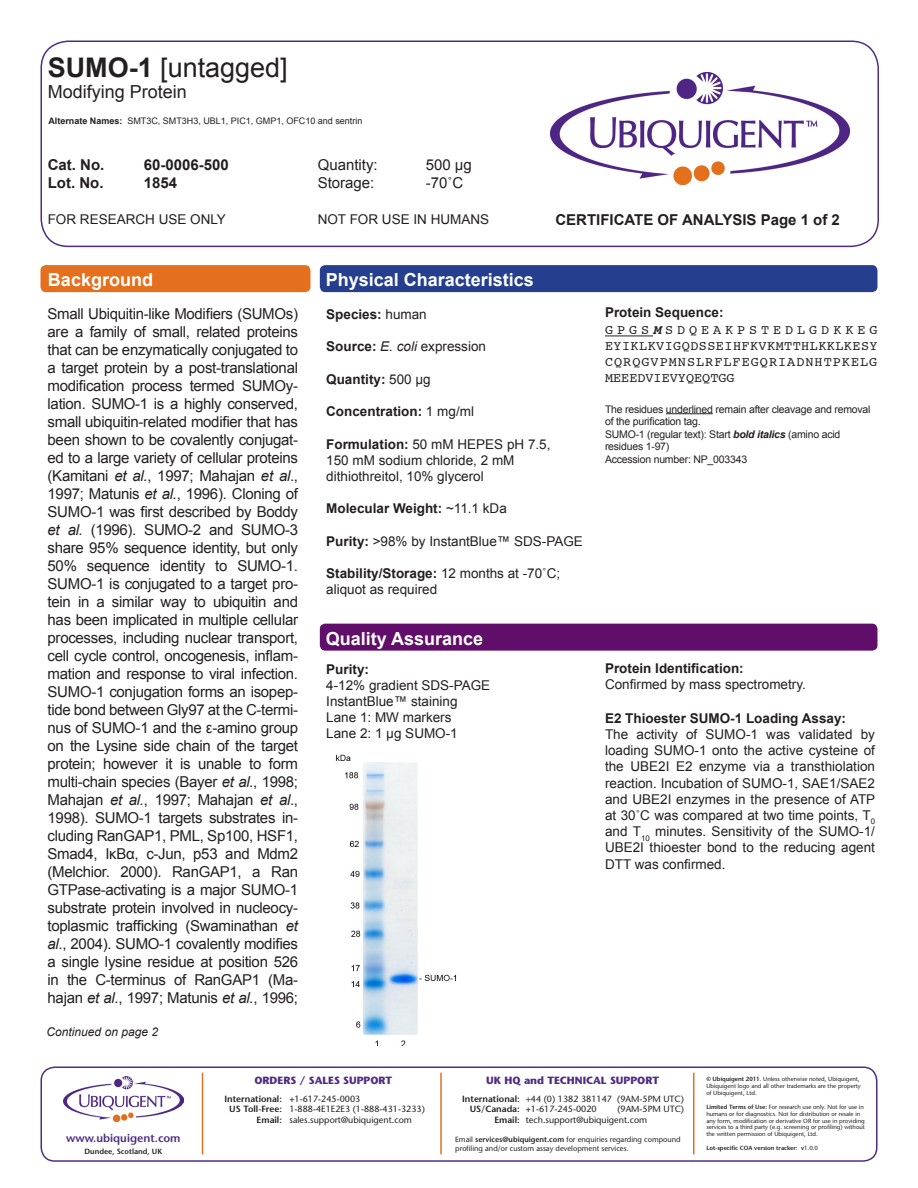
<style>
.page{position:relative;width:918px;height:1188px;background:#fff}
.page>*{position:absolute;margin:0;border:0;box-sizing:border-box;transform-origin:0 0}
.t1{font:27px "Arial";color:#231f20}
.t2{font:700 18px "Arial";color:#fff}
.t3{font:18px "Arial";color:#231f20}
.t4{font:15px/18px "Arial";letter-spacing:-.02em;color:#231f20;text-align:justify}
.t5{font:700 15px "Arial";color:#231f20}
.t6{font:15px "Arial";color:#231f20}
.t7{font:13.5px/16.2px "Arial";color:#231f20}
.t8{font:700 13.5px "Arial";color:#231f20}
.t9{font:13.5px/16.2px "Courier";letter-spacing:.075em;color:#231f20;text-align:justify}
.t10{font:italic 12px "Arial";color:#231f20}
.t11{font:600 11.4px "Stone Sans";color:#502d84}
.t12{font:10.5px/12.6px "Arial";letter-spacing:-.02em;color:#231f20}
.t13{font:700 10.5px "Stone Sans";color:#502d84}
.t14{font:9px/10.8px "Stone Sans";color:#231f20}
.t15{font:9px "Arial";color:#231f20}
.t16{font:600 9px "Stone Sans";color:#231f20}
.t17{font:7.5px/9px "Stone Sans";color:#231f20}
.t18{font:600 7.5px "Stone Sans";color:#231f20}
.t19{font:6px/6.9px "Stone Sans";color:#231f20}
.t20{font:600 6px "Stone Sans";color:#231f20}
.s1{font-weight:700}
.s2{font-style:italic}
.s3{font-weight:400}
.s4{font-weight:700;font-style:italic}
.s5{font-weight:600}
</style>
<div class="page">
<div style="left:40px;top:40px;width:839px;height:207px;border:2px solid #502d84;border-radius:27px"></div>
<img style="left:550px;top:73px;width:299px;height:112px">
<div style="left:40px;top:1066px;width:838px;height:96px;border:2px solid #502d84;border-radius:14px"></div>
<hr style="left:202px;top:1073px;width:1px;height:81px;background:#e37024">
<hr style="left:440px;top:1073px;width:2px;height:81px;background:#e37024">
<hr style="left:693px;top:1073px;width:1px;height:81px;background:#e37024">
<img style="left:64px;top:1077px;width:120px;height:44px">
<img style="left:336px;top:754px;width:121px;height:291px">
<div style="left:40px;top:265px;width:270px;height:27px;background:#e4701e;border-radius:5px"></div>
<div style="left:320px;top:265px;width:557px;height:27px;background:#253f8e;border-radius:5px"></div>
<div style="left:320px;top:624px;width:557px;height:27px;background:#600e69;border-radius:5px"></div>
<hr style="left:605px;top:336px;width:48px;height:1px;background:#231f20">
<hr style="left:666px;top:413px;width:47px;height:1px;background:#231f20">
<p class="t1" style="left:48px;top:49px;width:242px"><span class="s1">SUMO-1</span> [untagged]</p>
<p class="t3" style="left:48px;top:80px;width:141px">Modifying Protein</p>
<p class="t15" style="left:48px;top:115px;width:316px"><span class="s1">Alternate Names:</span> SMT3C, SMT3H3, UBL1, PIC1, GMP1, OFC10 and sentrin</p>
<p class="t5" style="left:48px;top:155px;width:58px">Cat. No.</p>
<p class="t5" style="left:144px;top:155px;width:87px">60-0006-500</p>
<p class="t6" style="left:318px;top:155px;width:62px">Quantity:</p>
<p class="t4" style="left:426px;top:156px;width:48px">500 µg</p>
<p class="t5" style="left:48px;top:173px;width:57px">Lot. No.</p>
<p class="t5" style="left:144px;top:173px;width:35px">1854</p>
<p class="t6" style="left:318px;top:173px;width:58px">Storage:</p>
<p class="t4" style="left:426px;top:174px;width:39px">-70˚C</p>
<p class="t7" style="left:48px;top:212px;width:180px">FOR RESEARCH USE ONLY</p>
<p class="t7" style="left:318px;top:212px;width:173px">NOT FOR USE IN HUMANS</p>
<p class="t2" style="left:48px;top:268px;width:107px">Background</p>
<p class="t2" style="left:326px;top:268px;width:210px">Physical Characteristics</p>
<p class="t5" style="left:555px;top:210px;width:286px">CERTIFICATE OF ANALYSIS Page 1 of 2</p>
<p class="t4" style="left:48px;top:305px;width:252px">Small Ubiquitin-like Modifiers (SUMOs) are a family of small, related proteins that can be enzymatically conjugated to a target protein by a post-translational modification process termed SUMOy&shy;lation. SUMO-1 is a highly conserved, small ubiquitin-related modifier that has been shown to be covalently conjugat&shy;ed to a large variety of cellular proteins (Kamitani <span class="s2">et al.</span>, 1997; Mahajan <span class="s2">et al</span>., 1997; Matunis <span class="s2">et al.</span>, 1996). Cloning of SUMO-1 was first described by Boddy <span class="s2">et al.</span> (1996). SUMO-2 and SUMO-3 share 95% sequence identity, but only 50% sequence identity to SUMO-1.<br>SUMO-1 is conjugated to a target pro&shy;tein in a similar way to ubiquitin and has been implicated in multiple cellular processes, including nuclear transport, cell cycle control, oncogenesis, inflam&shy;mation and response to viral infection.<br>SUMO-1 conjugation forms an isopep&shy;tide bond between Gly97 at the C-termi&shy;nus of SUMO-1 and the ε-amino group on the Lysine side chain of the target protein; however it is unable to form multi-chain species (Bayer <span class="s2">et al.</span>, 1998; Mahajan <span class="s2">et al.</span>, 1997; Mahajan <span class="s2">et al</span>., 1998). SUMO-1 targets substrates in&shy;cluding RanGAP1, PML, Sp100, HSF1, Smad4, IκBα, c-Jun, p53 and Mdm2 (Melchior. 2000). RanGAP1, a Ran GTPase-activating is a major SUMO-1 substrate protein involved in nucleocy&shy;toplasmic trafficking (Swaminathan <span class="s2">et al.</span>, 2004). SUMO-1 covalently modifies a single lysine residue at position 526 in the C-terminus of RanGAP1 (Ma&shy;hajan <span class="s2">et al.</span>, 1997; Matunis <span class="s2">et al.</span>, 1996;</p>
<p class="t10" style="left:47px;top:1024px;width:113px">Continued on page 2</p>
<p class="t8" style="left:326px;top:305px;width:102px">Species: <span class="s3">human</span></p>
<p class="t7" style="left:326px;top:339px;width:161px"><span class="s1">Source:</span> <span class="s2">E. coli</span> expression</p>
<p class="t8" style="left:326px;top:370px;width:106px">Quantity: <span class="s3">500 μg</span></p>
<p class="t8" style="left:326px;top:403px;width:149px">Concentration: <span class="s3">1 mg/ml</span></p>
<p class="t7" style="left:326px;top:436px;width:226px"><span class="s1">Formulation:</span> 50 mM HEPES pH 7.5,<br>150 mM sodium chloride, 2 mM dithiothreitol, 10% glycerol</p>
<p class="t8" style="left:326px;top:500px;width:182px">Molecular Weight: <span class="s3">~11.1 kDa</span></p>
<p class="t7" style="left:326px;top:533px;width:258px"><span class="s1">Purity:</span> &gt;98% by InstantBlue™ SDS-PAGE</p>
<p class="t7" style="left:326px;top:566px;width:236px"><span class="s1">Stability/Storage:</span> 12 months at -70˚C; aliquot as required</p>
<p class="t2" style="left:326px;top:627px;width:159px">Quality Assurance</p>
<p class="t8" style="left:605px;top:304px;width:120px">Protein Sequence:</p>
<p class="t9" style="left:605px;top:321px;width:274px">GPGS<span class="s4">M</span>SDQEAKPSTEDLGDKKEG EYIKLKVIGQDSSEIHFKVKMTTHLKKLKESY CQRQGVPMNSLRFLFEGQRIADNHTPKELG MEEEDVIEVYQEQTGG</p>
<p class="t12" style="left:605px;top:403px;width:267px">The residues underlined remain after cleavage and removal of the purification tag.<br>SUMO-1 (regular text): Start <span class="s4">bold italics</span> (amino acid residues 1-97)</p>
<p class="t12" style="left:605px;top:453px;width:144px">Accession number: NP_003343</p>
<p class="t8" style="left:605px;top:660px;width:140px">Protein Identification:</p>
<p class="t7" style="left:605px;top:677px;width:202px">Confirmed by mass spectrometry.</p>
<p class="t8" style="left:326px;top:660px;width:44px">Purity:</p>
<p class="t7" style="left:326px;top:677px;width:166px">4-12% gradient SDS-PAGE</p>
<p class="t7" style="left:326px;top:693px;width:133px">InstantBlue™ staining</p>
<p class="t7" style="left:326px;top:710px;width:133px">Lane 1: MW markers<br>Lane 2: 1 µg SUMO-1</p>
<p class="t8" style="left:605px;top:709px;width:243px">E2 Thioester SUMO-1 Loading Assay:</p>
<p class="t7" style="left:605px;top:726px;width:272px;text-align:justify">The activity of SUMO-1 was validated by loading SUMO-1 onto the active cysteine of the UBE2I E2 enzyme via a transthiolation reaction. Incubation of SUMO-1, SAE1/SAE2 and UBE2I enzymes in the presence of ATP at 30˚C was compared at two time points, T<sub>0 </sub>and T<sub>10</sub> minutes. Sensitivity of the SUMO-1/ UBE2I thioester bond to the reducing agent DTT was confirmed.</p>
<p class="t11" style="left:66px;top:1131px;width:116px">www.ubiquigent.com</p>
<p class="t18" style="left:85px;top:1147px;width:79px">Dundee, Scotland, UK</p>
<p class="t13" style="left:254px;top:1074px;width:139px">ORDERS / SALES SUPPORT</p>
<p class="t16" style="left:224px;top:1093px;width:138px">International: +<span class="s3">1-617-245-0003</span></p>
<p class="t14" style="left:229px;top:1104px;width:197px"><span class="s5">US Toll-Free:</span> 1-888-4E1E2E3 (1-888-431-3233)</p>
<p class="t14" style="left:257px;top:1115px;width:157px"><span class="s5">Email:</span> sales.support@ubiquigent.com</p>
<p class="t13" style="left:486px;top:1074px;width:174px">UK HQ and TECHNICAL SUPPORT</p>
<p class="t14" style="left:470px;top:1093px;width:216px;text-indent:-8px"><span class="s5">International:</span> +44 (0) 1382 381147 (9AM-5PM UTC)<br><span class="s5">US/Canada: +</span>1-617-245-0020</p>
<p class="t14" style="left:494px;top:1104px;width:191px;text-indent:123px">(9AM-5PM UTC)<br><span class="s5">Email:</span> tech.support@ubiquigent.com</p>
<p class="t17" style="left:455px;top:1134px;width:227px">Email <span class="s5">services@ubiquigent.com</span> for enquiries regarding compound profiling and/or custom assay development services.</p>
<p class="t19" style="left:706px;top:1076px;width:156px"><span class="s5">© Ubiquigent 2011</span>. Unless otherwise noted, Ubiquigent,<br>Ubiquigent logo and all other trademarks are the property of Ubiquigent, Ltd.</p>
<p class="t19" style="left:706px;top:1103px;width:160px"><span class="s5">Limited Terms of Use:</span> For research use only. Not for use in humans or for diagnostics. Not for distribution or resale in any form, modification or derivative OR for use in providing services to a third party (e.g. screening or profiling) without the written permission of Ubiquigent, Ltd.</p>
<p class="t20" style="left:706px;top:1144px;width:113px">Lot-specific COA version tracker: v<span class="s3">1.0.0</span></p>
</div>
